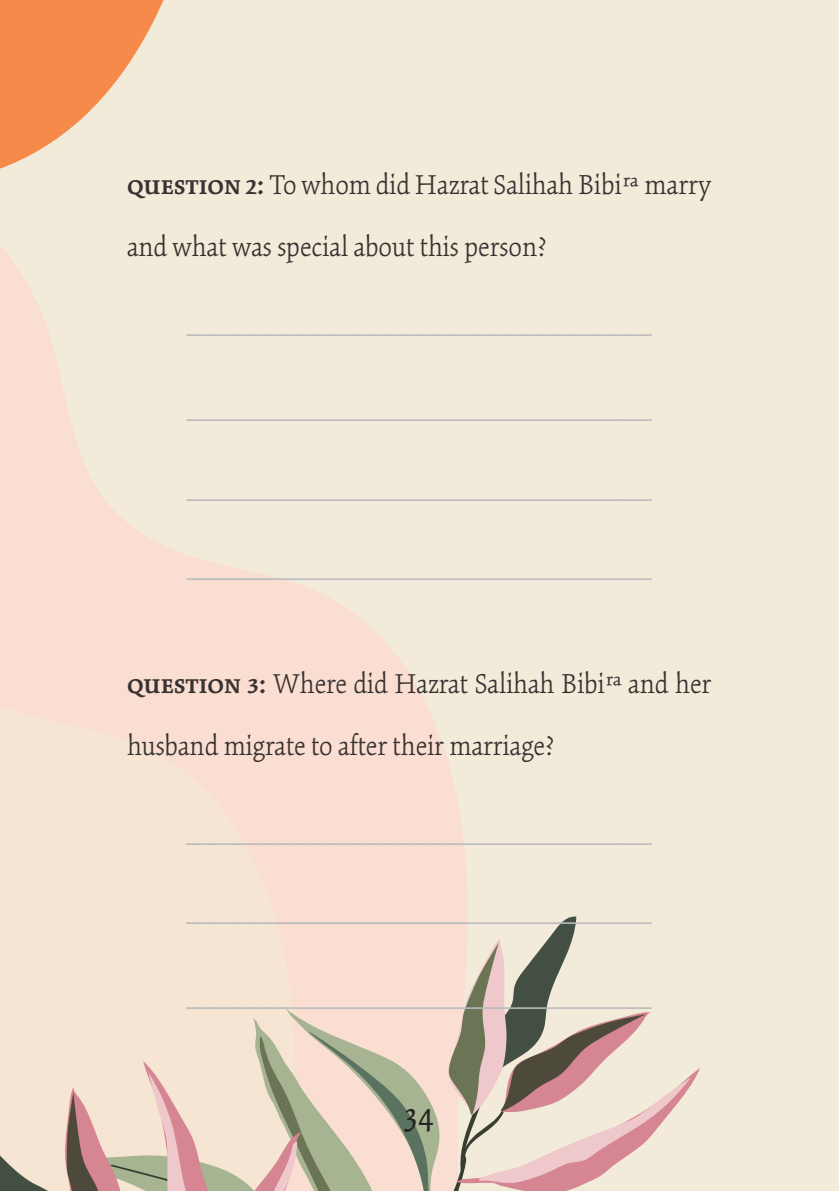
<style>
.page{position:relative;width:839px;height:1191px;background:#f3ebda}
.page>*{position:absolute;margin:0;border:0;box-sizing:border-box;transform-origin:0 0}
.t1{font:36px "Kinesis Pro 3";color:#231f20}
.t2{font:300 30px "Kinesis Pro 3";color:#b9babd}
.t3{font:300 30px/62.4px "Kinesis Pro 3";color:#231f20}
.s1{font-weight:600}
</style>
<div class="page">
<svg style="left:318px;top:592px;width:150px;height:324px;fill:#fbded2"></svg>
<svg style="left:0;top:283px;width:318px;height:633px"></svg>
<svg style="left:0;top:0;width:164px;height:283px"></svg>
<svg style="left:0;top:916px;width:700px;height:275px"></svg>
<p class="t3" style="left:127px;top:153px;width:585px"><span class="s1">Question 2:</span> To whom did Hazrat Salihah Bibira marry and what was special about this person?</p>
<p class="t2" style="left:186px;top:305px;width:466px">_______________________________</p>
<p class="t2" style="left:186px;top:391px;width:466px">_______________________________</p>
<p class="t2" style="left:186px;top:470px;width:466px">_______________________________</p>
<p class="t2" style="left:186px;top:549px;width:466px">_______________________________</p>
<p class="t3" style="left:127px;top:652px;width:583px"><span class="s1">Question 3:</span> Where did Hazrat Salihah Bibira and her husband migrate to after their marriage?</p>
<p class="t2" style="left:186px;top:814px;width:466px">_______________________________</p>
<p class="t2" style="left:186px;top:893px;width:466px">_______________________________</p>
<p class="t2" style="left:186px;top:978px;width:466px">_______________________________</p>
<p class="t1" style="left:404px;top:1093px;width:31px">34</p>
</div>
